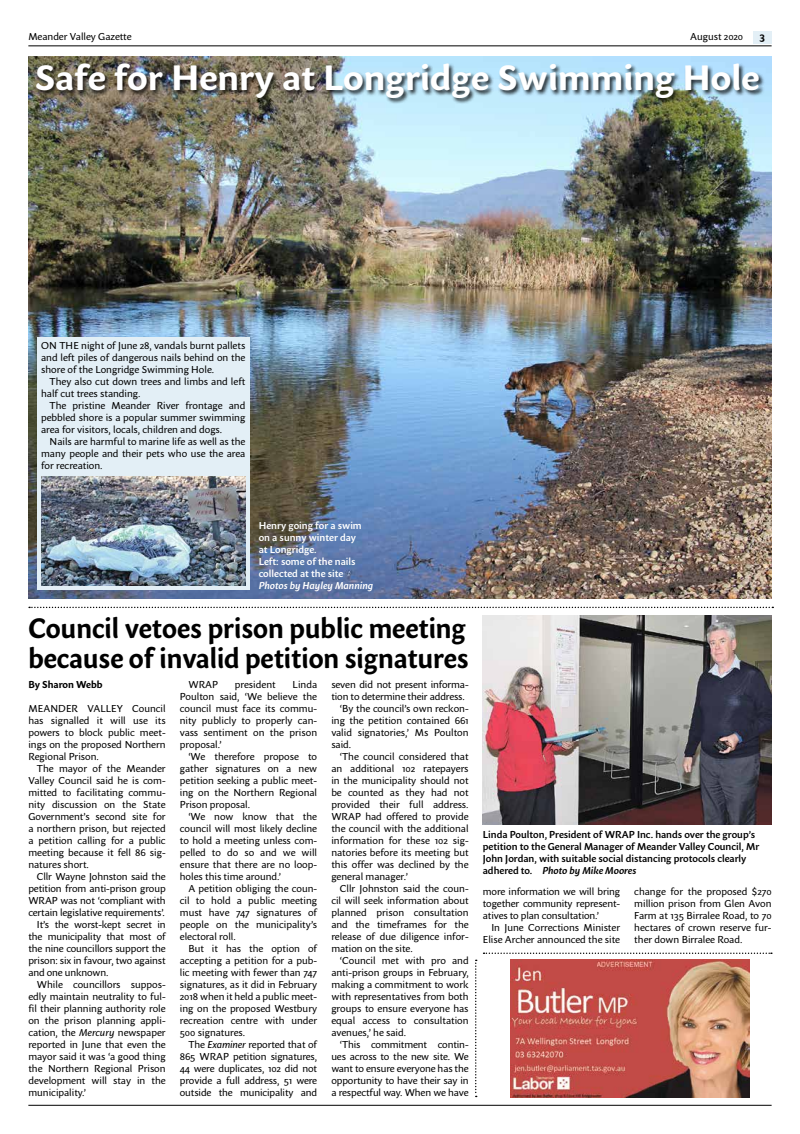
<style>
.page{position:relative;width:800px;height:1134px;background:#fff}
.page>*{position:absolute;margin:0;border:0;box-sizing:border-box;transform-origin:0 0}
.t1{font:700 35px "Sharik Sans";color:#fff;scale:1.06 1}
.t2{font:700 28px/30px "Sharik Sans";color:#000;scale:.96 1}
.t3{font:700 11px "Sharik Sans";color:#000}
.t4{font:10px/12px "Sharik Sans";color:#000;text-align:justify}
.t5{font:600 10px/12px "Sharik Sans";color:#000}
.t6{font:600 10px/12px "Sharik Sans";color:#fff}
.t7{font:italic 600 10px "Sharik Sans";color:#fff}
.t8{font:700 10px "Sharik Sans";color:#000}
.s1{font-style:italic}
</style>
<div class="page">
<hr style="left:28px;top:45px;width:743px;height:1px;background:#000">
<div style="left:753px;top:31px;width:18px;height:13px;background:#e3eff6"></div>
<hr style="left:28px;top:1105px;width:743px;height:1px;background:#000">
<img style="left:511px;top:960px;width:238px;height:137px">
<img style="left:28px;top:57px;width:743px;height:541px">
<div style="left:37px;top:337px;width:212px;height:253px;background:#e3eff6"></div>
<svg style="left:483px;top:952px;width:288px;height:2px"></svg>
<svg style="left:475px;top:960px;width:1px;height:137px"></svg>
<img style="left:41px;top:477px;width:204px;height:108px">
<div style="left:35px;top:63px;width:730px;height:41px;background:#000;opacity:.8"></div>
<img style="left:482px;top:615px;width:289px;height:210px">
<svg style="left:29px;top:607px;width:744px;height:1px"></svg>
<p class="t4" style="left:28px;top:30px;width:105px">Meander Valley Gazette</p>
<p class="t4" style="left:690px;top:30px;width:55px">August 2020</p>
<p class="t3" style="left:759px;top:29px;width:7px">3</p>
<h1 class="t1" style="left:35px;top:53px;width:685px">Safe for Henry at Longridge Swimming Hole</h1>
<p class="t4" style="left:41px;top:339px;width:206px">ON THE night of June 28, vandals burnt pallets and left piles of dangerous nails behind on the shore of the Longridge Swimming Hole.</p>
<p class="t4" style="left:41px;top:375px;width:206px;text-indent:8px">They also cut down trees and limbs and left half cut trees standing.</p>
<p class="t4" style="left:41px;top:399px;width:206px;text-indent:8px">The pristine Meander River frontage and pebbled shore is a popular summer swimming area for visitors, locals, children and dogs.</p>
<p class="t4" style="left:41px;top:435px;width:206px;text-indent:8px">Nails are harmful to marine life as well as the many people and their pets who use the area for recreation.</p>
<p class="t6" style="left:259px;top:519px;width:104px">Henry going for a swim on a sunny winter day at Longridge.<br>Left: some of the nails collected at the site</p>
<p class="t7" style="left:259px;top:579px;width:116px">Photos by Hayley Manning</p>
<h2 class="t2" style="left:28px;top:612px;width:460px">Council vetoes prison public meeting because of invalid petition signatures</h2>
<p class="t4" style="left:331px;top:678px;width:139px">seven did not present informa-</p>
<p class="t4" style="left:331px;top:690px;width:135px">tion to determine their address.</p>
<p class="t4" style="left:340px;top:702px;width:130px">‘By the council’s own reckon-</p>
<p class="t4" style="left:331px;top:714px;width:139px">ing the petition contained 661</p>
<p class="t4" style="left:331px;top:726px;width:139px">valid signatories,’ Ms Poulton</p>
<p class="t4" style="left:331px;top:738px;width:21px">said.</p>
<p class="t4" style="left:340px;top:750px;width:130px">‘The council considered that</p>
<p class="t4" style="left:331px;top:762px;width:139px">an additional 102 ratepayers</p>
<p class="t4" style="left:331px;top:774px;width:139px">in the municipality should not</p>
<p class="t4" style="left:331px;top:786px;width:139px">be counted as they had not</p>
<p class="t4" style="left:331px;top:798px;width:139px">provided their full address.</p>
<p class="t4" style="left:331px;top:810px;width:139px">WRAP had offered to provide</p>
<p class="t4" style="left:331px;top:822px;width:139px">the council with the additional</p>
<p class="t4" style="left:331px;top:834px;width:139px">information for these 102 sig-</p>
<p class="t4" style="left:331px;top:846px;width:139px">natories before its meeting but</p>
<p class="t4" style="left:331px;top:858px;width:139px">this offer was declined by the</p>
<p class="t4" style="left:331px;top:870px;width:78px">general manager.’</p>
<p class="t4" style="left:340px;top:882px;width:130px">Cllr Johnston said the coun-</p>
<p class="t4" style="left:331px;top:894px;width:139px">cil will seek information about</p>
<p class="t4" style="left:331px;top:906px;width:139px">planned prison consultation</p>
<p class="t4" style="left:331px;top:918px;width:139px">and the timeframes for the</p>
<p class="t4" style="left:331px;top:930px;width:139px">release of due diligence infor-</p>
<p class="t4" style="left:331px;top:942px;width:83px">mation on the site.</p>
<p class="t4" style="left:340px;top:954px;width:130px">‘Council met with pro and</p>
<p class="t4" style="left:331px;top:966px;width:139px">anti-prison groups in February,</p>
<p class="t4" style="left:331px;top:978px;width:139px">making a commitment to work</p>
<p class="t4" style="left:331px;top:990px;width:139px">with representatives from both</p>
<p class="t4" style="left:331px;top:1002px;width:139px">groups to ensure everyone has</p>
<p class="t4" style="left:331px;top:1014px;width:139px">equal access to consultation</p>
<p class="t4" style="left:331px;top:1026px;width:76px">avenues,’ he said.</p>
<p class="t4" style="left:340px;top:1038px;width:130px">‘This commitment contin-</p>
<p class="t4" style="left:331px;top:1050px;width:139px">ues across to the new site. We</p>
<p class="t4" style="left:331px;top:1062px;width:139px">want to ensure everyone has the</p>
<p class="t4" style="left:331px;top:1074px;width:139px">opportunity to have their say in</p>
<p class="t4" style="left:331px;top:1086px;width:139px">a respectful way. When we have</p>
<p class="t8" style="left:28px;top:677px;width:76px">By Sharon Webb</p>
<p class="t4" style="left:28px;top:702px;width:139px">MEANDER VALLEY Council has signalled it will use its powers to block public meet&shy;ings on the proposed Northern Regional Prison.</p>
<p class="t4" style="left:28px;top:762px;width:139px;text-indent:8px">The mayor of the Meander Valley Council said he is com&shy;mitted to facilitating commu&shy;nity discussion on the State Government’s second site for a northern prison, but rejected a petition calling for a public meeting because it fell 86 sig&shy;natures short.</p>
<p class="t4" style="left:37px;top:870px;width:130px">Cllr Wayne Johnston said the</p>
<p class="t4" style="left:28px;top:882px;width:139px">petition from anti-prison group</p>
<p class="t4" style="left:28px;top:894px;width:139px">WRAP was not ‘compliant with</p>
<p class="t4" style="left:28px;top:906px;width:138px">certain legislative requirements’.</p>
<p class="t4" style="left:37px;top:918px;width:130px">It’s the worst-kept secret in</p>
<p class="t4" style="left:28px;top:930px;width:139px">the municipality that most of</p>
<p class="t4" style="left:28px;top:942px;width:139px">the nine councillors support the</p>
<p class="t4" style="left:28px;top:954px;width:139px">prison: six in favour, two against</p>
<p class="t4" style="left:28px;top:966px;width:82px">and one unknown.</p>
<p class="t4" style="left:37px;top:978px;width:130px">While councillors suppos-</p>
<p class="t4" style="left:28px;top:990px;width:139px">edly maintain neutrality to ful-</p>
<p class="t4" style="left:28px;top:1002px;width:139px">fil their planning authority role</p>
<p class="t4" style="left:28px;top:1014px;width:139px">on the prison planning appli-</p>
<p class="t4" style="left:28px;top:1026px;width:139px">cation, the <span class="s1">Mercury</span> newspaper</p>
<p class="t4" style="left:28px;top:1038px;width:139px">reported in June that even the</p>
<p class="t4" style="left:28px;top:1050px;width:139px">mayor said it was ‘a good thing</p>
<p class="t4" style="left:28px;top:1062px;width:139px">the Northern Regional Prison</p>
<p class="t4" style="left:28px;top:1074px;width:139px">development will stay in the</p>
<p class="t4" style="left:28px;top:1086px;width:59px">municipality.’</p>
<p class="t4" style="left:180px;top:678px;width:139px;text-indent:113px">Linda Poulton said, ‘We believe the council must face its commu&shy;nity publicly to properly can&shy;vass sentiment on the prison proposal.’</p>
<p class="t4" style="left:180px;top:750px;width:139px;text-indent:9px">‘We therefore propose to gather signatures on a new petition seeking a public meet&shy;ing on the Northern Regional Prison proposal.</p>
<p class="t4" style="left:180px;top:810px;width:139px;text-indent:9px">‘We now know that the council will most likely decline to hold a meeting unless com&shy;pelled to do so and we will ensure that there are no loop&shy;holes this time around.’</p>
<p class="t4" style="left:180px;top:882px;width:139px;text-indent:9px">A petition obliging the coun&shy;cil to hold a public meeting must have 747 signatures of people on the municipality’s electoral roll.</p>
<p class="t4" style="left:180px;top:942px;width:139px;text-indent:9px">But it has the option of accepting a petition for a pub&shy;lic meeting with fewer than 747 signatures, as it did in February 2018 when it held a public meet&shy;ing on the proposed Westbury recreation centre with under 500 signatures.</p>
<p class="t4" style="left:180px;top:1038px;width:139px;text-indent:8px">The <span class="s1">Examiner</span> reported that of 865 WRAP petition signatures, 44 were duplicates, 102 did not provide a full address, 51 were outside the municipality and</p>
<p class="t4" style="left:188px;top:678px;width:31px">WRAP</p>
<p class="t4" style="left:235px;top:678px;width:42px">president</p>
<p class="t5" style="left:482px;top:828px;width:278px">Linda Poulton, President of WRAP Inc. hands over the group’s petition to the General Manager of Meander Valley Council, Mr John Jordan, with suitable social distancing protocols clearly adhered to. <span class="s1">Photo by Mike Moores</span></p>
<p class="t4" style="left:482px;top:885px;width:139px">more information we will bring together community represent&shy;atives to plan consultation.’</p>
<p class="t4" style="left:482px;top:921px;width:139px;text-align:right">In June Corrections Minister<br>Elise Archer announced the site</p>
<p class="t4" style="left:634px;top:885px;width:139px">change for the proposed $270 million prison from Glen Avon Farm at 135 Birralee Road, to 70 hectares of crown reserve fur&shy;ther down Birralee Road.</p>
</div>
